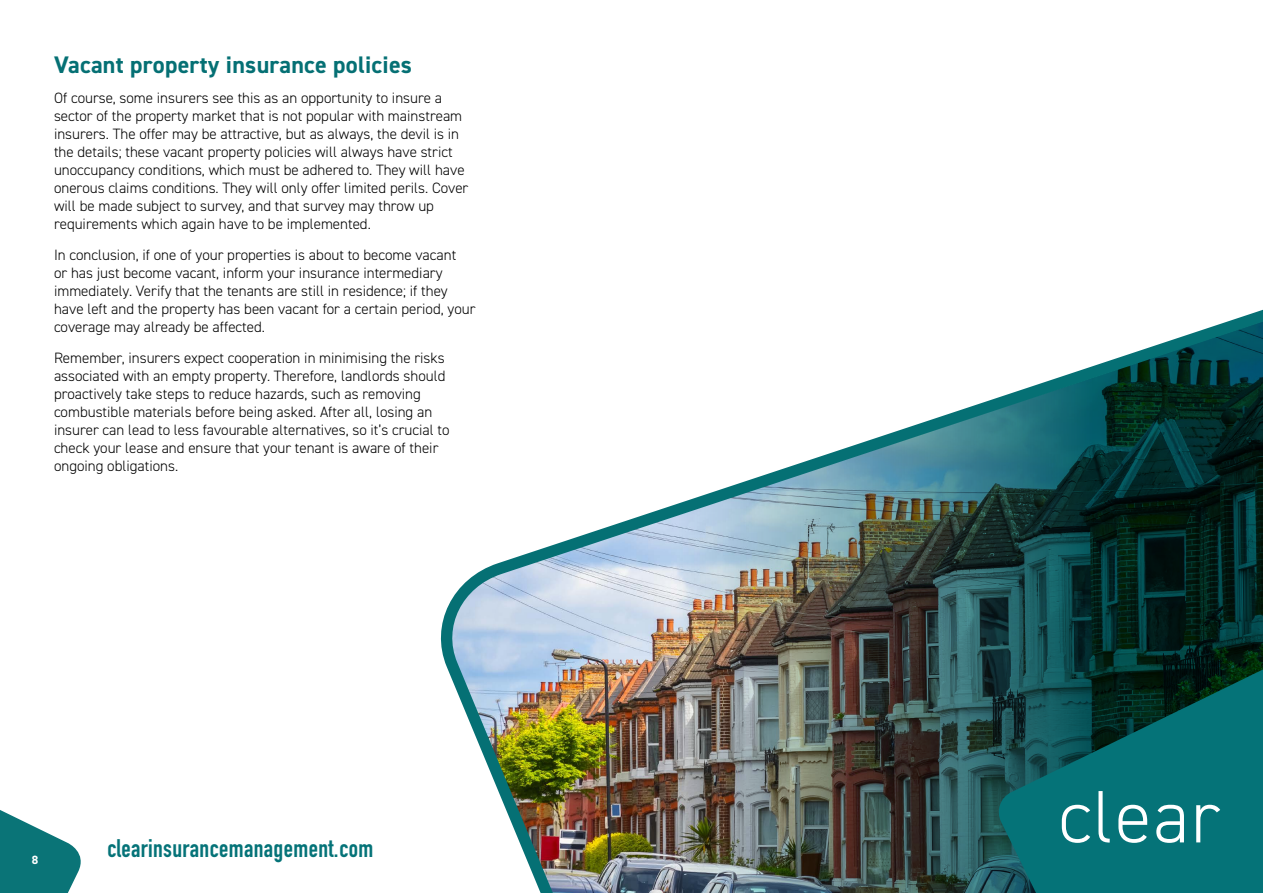
<style>
.page{position:relative;width:1263px;height:893px;background:#fff}
.page>*{position:absolute;margin:0;border:0;box-sizing:border-box;transform-origin:0 0}
.t1{font:700 25.05px "DIN Condensed";letter-spacing:.015em;color:#057378}
.t2{font:700 24px "DIN2014";letter-spacing:.01em;color:#057074}
.t3{font:300 15px/18px "DIN2014";color:#000}
.t4{font:700 12px "DIN2014";color:#fff}
</style>
<div class="page">
<img style="left:440px;top:309px;width:823px;height:584px">
<svg style="left:0;top:810px;width:81px;height:83px"></svg>
<svg style="left:996px;top:657px;width:267px;height:236px;fill:#057378"></svg>
<svg style="left:1062px;top:805px;width:28px;height:38px"></svg>
<svg style="left:1098px;top:791px;width:12px;height:51px"></svg>
<svg style="left:1118px;top:805px;width:29px;height:38px"></svg>
<svg style="left:1156px;top:805px;width:28px;height:38px"></svg>
<svg style="left:1196px;top:805px;width:24px;height:37px"></svg>
<h2 class="t2" style="left:54px;top:48px;width:360px">Vacant property insurance policies</h2>
<p class="t3" style="left:54px;top:89px;width:416px">Of course, some insurers see this as an opportunity to insure a sector of the property market that is not popular with mainstream insurers. The offer may be attractive, but as always, the devil is in the details; these vacant property policies will always have strict unoccupancy conditions, which must be adhered to. They will have onerous claims conditions. They will only offer limited perils. Cover will be made subject to survey, and that survey may throw up requirements which again have to be implemented.</p>
<p class="t3" style="left:54px;top:246px;width:423px">In conclusion, if one of your properties is about to become vacant<br>or has just become vacant, inform your insurance intermediary immediately. Verify that the tenants are still in residence; if they have left and the property has been vacant for a certain period, your coverage may already be affected.</p>
<p class="t3" style="left:54px;top:349px;width:397px">Remember, insurers expect cooperation in minimising the risks associated with an empty property. Therefore, landlords should proactively take steps to reduce hazards, such as removing combustible materials before being asked. After all, losing an insurer can lead to less favourable alternatives, so it’s crucial to check your lease and ensure that your tenant is aware of their ongoing obligations.</p>
<p class="t4" style="left:32px;top:852px;width:8px">8</p>
<h1 class="t1" style="left:107px;top:831px;width:268px">clearinsurancemanagement.com</h1>
</div>
